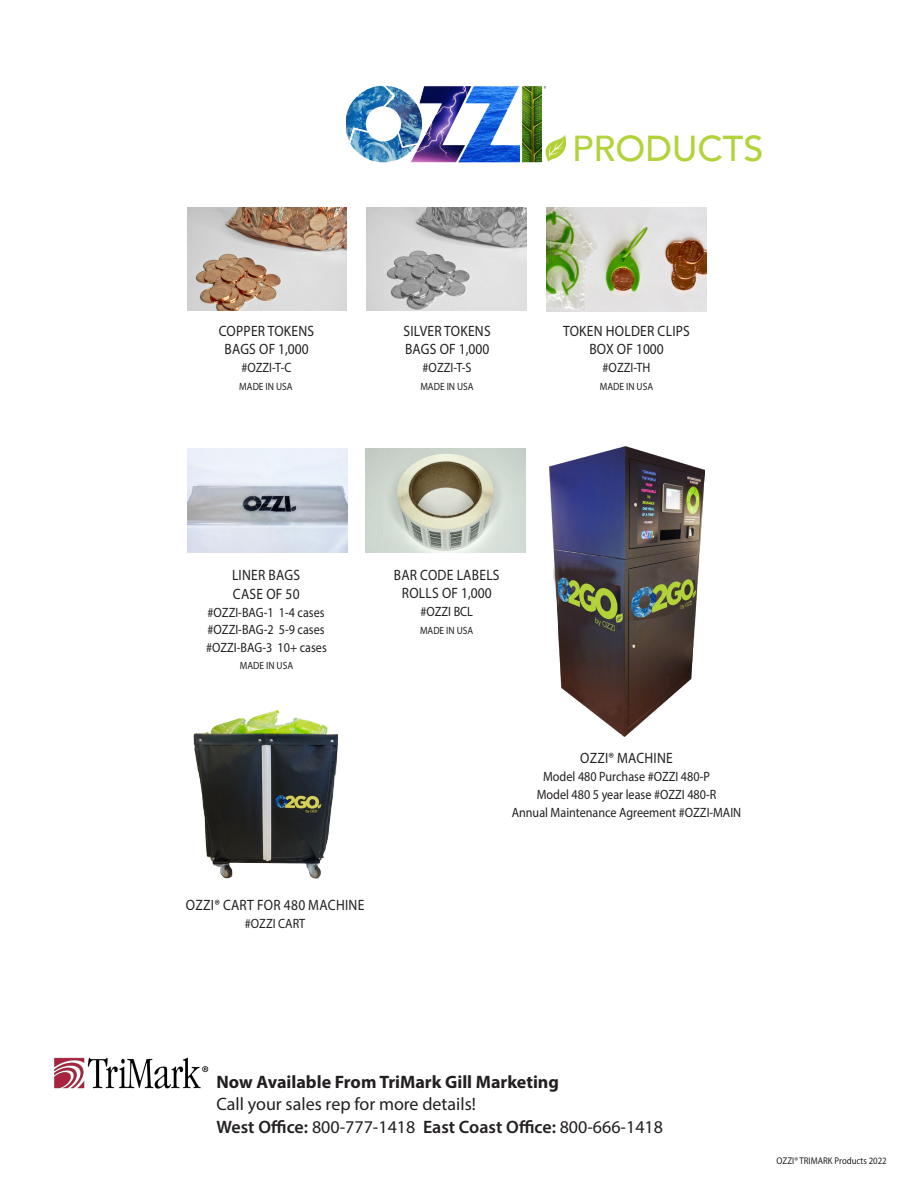
<style>
.page{position:relative;width:918px;height:1188px;background:#fff}
.page>*{position:absolute;margin:0;border:0;box-sizing:border-box;transform-origin:0 0}
.t1{font:500 36px "Avenir";color:#b2d33c}
.t2{font:600 18px "Myriad Pro";color:#231f20}
.t3{font:700 18px "Myriad Pro";color:#231f20}
.t4{font:18px "Myriad Pro";color:#231f20}
.t5{font:15px/19.4px "Myriad Pro";letter-spacing:.02em;color:#231f20;scale:.9 1}
.t6{font:15px "Myriad Pro";color:#231f20;scale:.9 1}
.t7{font:13.5px/17.7px "Myriad Pro";color:#231f20;scale:.9 1}
.t8{font:10.5px "Myriad Pro";color:#231f20;scale:.9 1}
.t9{font:9.75px "Myriad Pro";color:#231f20;scale:.9 1}
.s1{font-weight:400}
</style>
<div class="page">
<img style="left:346px;top:85px;width:220px;height:78px">
<img style="left:54px;top:1057px;width:155px;height:32px">
<img style="left:187px;top:448px;width:160px;height:104px">
<img style="left:187px;top:207px;width:160px;height:104px">
<img style="left:367px;top:207px;width:160px;height:103px">
<img style="left:547px;top:207px;width:159px;height:104px">
<img style="left:366px;top:448px;width:160px;height:104px">
<img style="left:549px;top:447px;width:156px;height:290px">
<img style="left:193px;top:710px;width:146px;height:169px">
<p class="t5" style="left:219px;top:321px;width:108px">COPPER TOKENS</p>
<p class="t5" style="left:224px;top:339px;width:95px">BAGS OF 1,000</p>
<p class="t7" style="left:241px;top:358px;width:57px">#OZZI-T-C</p>
<p class="t8" style="left:239px;top:380px;width:61px">MADE IN USA</p>
<p class="t5" style="left:403px;top:321px;width:99px">SILVER TOKENS</p>
<p class="t5" style="left:405px;top:339px;width:95px">BAGS OF 1,000</p>
<p class="t7" style="left:423px;top:358px;width:56px">#OZZI-T-S</p>
<p class="t8" style="left:420px;top:380px;width:61px">MADE IN USA</p>
<p class="t1" style="left:572px;top:118px;width:193px">PRODUCTS</p>
<p class="t5" style="left:563px;top:321px;width:142px">TOKEN HOLDER CLIPS</p>
<p class="t6" style="left:589px;top:339px;width:84px">BOX OF 1000</p>
<p class="t7" style="left:603px;top:358px;width:55px">#OZZI-TH</p>
<p class="t8" style="left:600px;top:380px;width:61px">MADE IN USA</p>
<p class="t5" style="left:232px;top:565px;width:77px">LINER BAGS<br>CASE OF 50</p>
<p class="t7" style="left:206px;top:603px;width:136px">#OZZI-BAG-1 1-4 cases #OZZI-BAG-2 5-9 cases #OZZI-BAG-3 10+ cases</p>
<p class="t8" style="left:240px;top:659px;width:61px">MADE IN USA</p>
<p class="t5" style="left:394px;top:565px;width:119px">BAR CODE LABELS</p>
<p class="t5" style="left:402px;top:583px;width:101px">ROLLS OF 1,000</p>
<p class="t7" style="left:420px;top:602px;width:60px">#OZZI BCL</p>
<p class="t8" style="left:420px;top:624px;width:61px">MADE IN USA</p>
<p class="t5" style="left:186px;top:895px;width:200px">OZZI® CART FOR 480 MACHINE</p>
<p class="t7" style="left:245px;top:915px;width:69px">#OZZI CART</p>
<p class="t5" style="left:580px;top:748px;width:105px">OZZI® MACHINE</p>
<p class="t7" style="left:543px;top:768px;width:187px">Model 480 Purchase #OZZI 480-P</p>
<p class="t7" style="left:537px;top:786px;width:201px">Model 480 5 year lease #OZZI 480-R</p>
<p class="t7" style="left:512px;top:804px;width:257px">Annual Maintenance Agreement #OZZI-MAIN</p>
<p class="t3" style="left:217px;top:1070px;width:344px">Now Available From TriMark Gill Marketing</p>
<p class="t4" style="left:217px;top:1093px;width:261px">Call your sales rep for more details!</p>
<p class="t2" style="left:217px;top:1115px;width:448px">West Office: <span class="s1">800-777-1418</span> East Coast Office: <span class="s1">800-666-1418</span></p>
<p class="t9" style="left:777px;top:1155px;width:124px">OZZI® TRIMARK Products 2022</p>
</div>
